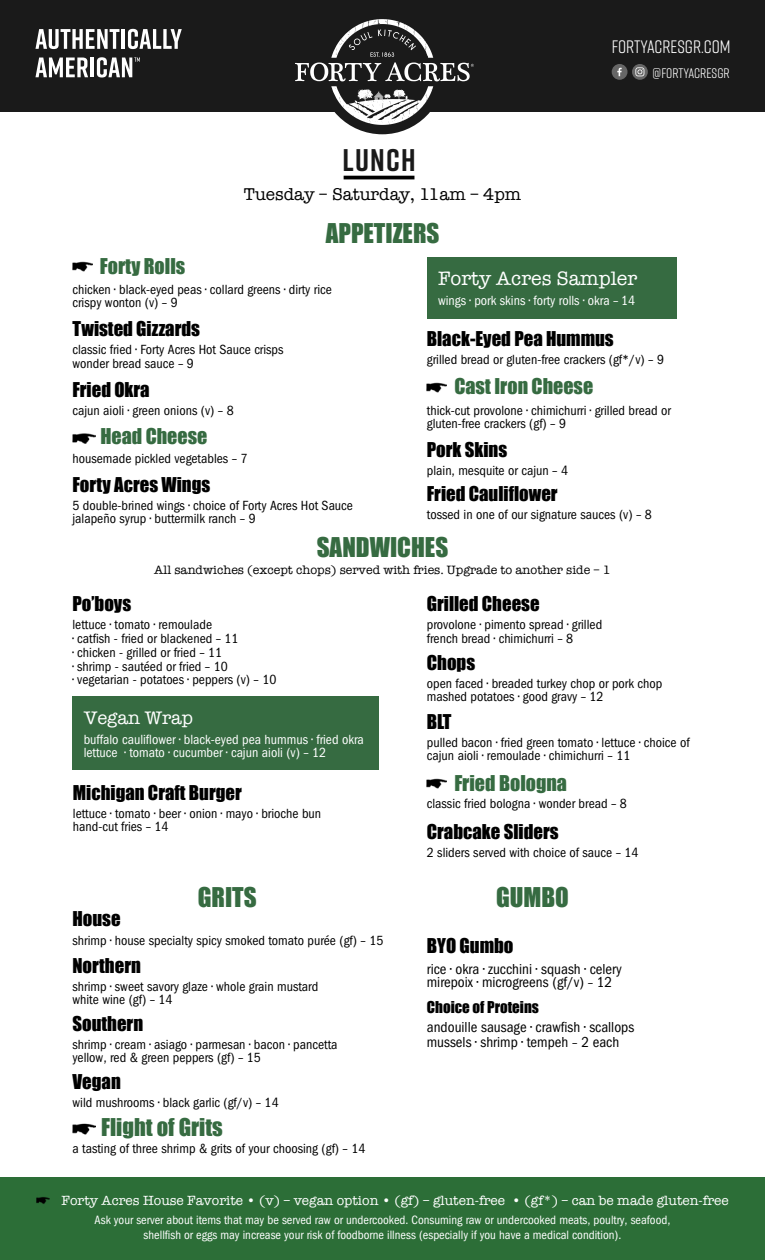
<style>
.page{position:relative;width:765px;height:1260px;background:#fff}
.page>*{position:absolute;margin:0;border:0;box-sizing:border-box;transform-origin:0 0}
.t1{font:700 31.25px "Rift";letter-spacing:.04em;color:#1a1a1a}
.t2{font:25px "Impact";color:#366b41}
.t3{font:22.5px "Impact";color:#366b41}
.t4{font:20px "Impact";color:#366b41}
.t5{font:20px "American Typewriter";color:#fff}
.t6{font:18.75px "Impact";color:#000}
.t7{font:18.75px "American Typewriter";color:#fff}
.t8{font:18px "Rift";color:#fff}
.t9{font:17.5px "American Typewriter";color:#000}
.t10{font:condensed 15px/13.1px "Franklin Gothic LT";color:#000}
.t11{font:15px "Impact";color:#000}
.t12{font:condensed 13.75px/13.1px "Franklin Gothic LT";color:#000}
.t13{font:condensed 13.75px/13.1px "Franklin Gothic LT";color:#fff}
.t14{font:13.75px "American Typewriter";color:#fff}
.t15{font:13.75px "Rift";color:#fff}
.t16{font:condensed 12.5px/15px "Franklin Gothic LT";color:#fff;text-align:center}
.t17{font:12.5px "American Typewriter";color:#000}
.s1{font-size:13.75px}
</style>
<div class="page">
<div style="left:0;top:1178px;width:765px;height:82px;background:#2c6e37"></div>
<img style="left:72px;top:261px;width:20px;height:11px">
<div style="left:427px;top:257px;width:250px;height:62px;background:#366b41"></div>
<img style="left:427px;top:382px;width:20px;height:11px">
<div style="left:72px;top:697px;width:307px;height:73px;background:#366b41"></div>
<img style="left:427px;top:778px;width:20px;height:11px">
<img style="left:73px;top:1123px;width:22px;height:12px">
<img style="left:73px;top:433px;width:22px;height:11px">
<div style="left:0;top:0;width:765px;height:111px;background:#1a1a1a"></div>
<svg style="left:35px;top:29px;width:84px;height:20px"></svg>
<hr style="left:122px;top:29px;width:3px;height:20px;background:#fff">
<svg style="left:128px;top:29px;width:54px;height:20px"></svg>
<svg style="left:35px;top:58px;width:53px;height:19px"></svg>
<hr style="left:91px;top:58px;width:3px;height:19px;background:#fff">
<svg style="left:97px;top:57px;width:43px;height:21px"></svg>
<div style="left:612px;top:64px;width:16px;height:16px;background:#666;border-radius:50%"></div>
<svg style="left:617px;top:68px;width:5px;height:8px"></svg>
<svg style="left:632px;top:64px;width:16px;height:16px"></svg>
<svg style="left:635px;top:67px;width:9px;height:9px"></svg>
<img style="left:36px;top:1197px;width:14px;height:7px">
<hr style="left:344px;top:176px;width:70px;height:3px;background:#000">
<div style="left:320px;top:10px;width:125px;height:124px;background:#1a1a1a;border-radius:50%"></div>
<svg style="left:295px;top:19px;width:179px;height:106px"></svg>
<h1 class="t1" style="left:343px;top:137px;width:75px">LUNCH</h1>
<p class="t9" style="left:244px;top:180px;width:279px">Tuesday – Saturday, 11am – 4pm</p>
<h2 class="t2" style="left:326px;top:214px;width:115px">APPETIZERS</h2>
<h3 class="t8" style="left:612px;top:34px;width:120px">FORTYACRESGR.COM</h3>
<p class="t15" style="left:653px;top:63px;width:79px">@FORTYACRESGR</p>
<h3 class="t4" style="left:100px;top:250px;width:87px">Forty Rolls</h3>
<p class="t12" style="left:72px;top:283px;width:261px">chicken • black-eyed peas • collard greens • dirty rice crispy wonton (v) – 9</p>
<h3 class="t6" style="left:72px;top:314px;width:129px">Twisted Gizzards</h3>
<p class="t12" style="left:72px;top:344px;width:213px">classic fried • Forty Acres Hot Sauce crisps wonder bread sauce – 9</p>
<h3 class="t6" style="left:72px;top:375px;width:79px">Fried Okra</h3>
<p class="t12" style="left:72px;top:404px;width:163px">cajun aioli • green onions (v) – 8</p>
<h3 class="t4" style="left:100px;top:421px;width:108px">Head Cheese</h3>
<p class="t12" style="left:72px;top:452px;width:177px">housemade pickled vegetables – 7</p>
<h3 class="t6" style="left:72px;top:470px;width:139px">Forty Acres Wings</h3>
<p class="t12" style="left:72px;top:499px;width:282px">5 double-brined wings • choice of Forty Acres Hot Sauce jalapeño syrup • buttermilk ranch – 9</p>
<h3 class="t5" style="left:438px;top:263px;width:201px">Forty Acres Sampler</h3>
<p class="t13" style="left:438px;top:294px;width:199px">wings • pork skins • forty rolls • okra – 14</p>
<h3 class="t6" style="left:427px;top:324px;width:188px">Black-Eyed Pea Hummus</h3>
<p class="t12" style="left:427px;top:353px;width:239px">grilled bread or gluten-free crackers (gf*/v) – 9</p>
<h3 class="t4" style="left:454px;top:371px;width:140px">Cast Iron Cheese</h3>
<p class="t12" style="left:427px;top:404px;width:246px">thick-cut provolone • chimichurri • grilled bread or gluten-free crackers (gf) – 9</p>
<h3 class="t6" style="left:427px;top:435px;width:82px">Pork Skins</h3>
<p class="t12" style="left:427px;top:464px;width:143px">plain, mesquite or cajun – 4</p>
<h3 class="t6" style="left:427px;top:479px;width:132px">Fried Cauliflower</h3>
<p class="t12" style="left:427px;top:508px;width:227px">tossed in one of our signature sauces (v) – 8</p>
<h2 class="t2" style="left:317px;top:528px;width:133px">SANDWICHES</h2>
<p class="t17" style="left:154px;top:561px;width:458px">All sandwiches (except chops) served with fries. Upgrade to another side – 1</p>
<h3 class="t6" style="left:72px;top:589px;width:60px">Po’boys</h3>
<p class="t12" style="left:72px;top:618px;width:141px">lettuce • tomato • remoulade</p>
<p class="t12" style="left:72px;top:632px;width:168px">• catfish - fried or blackened – 11</p>
<p class="t12" style="left:72px;top:646px;width:151px">• chicken - grilled or fried – 11</p>
<p class="t12" style="left:72px;top:660px;width:157px">• shrimp - sautéed or fried – 10</p>
<p class="t12" style="left:72px;top:673px;width:206px">• vegetarian - potatoes • peppers (v) – 10</p>
<h3 class="t7" style="left:84px;top:703px;width:111px">Vegan Wrap</h3>
<p class="t13" style="left:84px;top:733px;width:282px">buffalo cauliflower • black-eyed pea hummus • fried okra lettuce • tomato • cucumber • cajun aioli (v) – 12</p>
<h3 class="t6" style="left:73px;top:778px;width:170px">Michigan Craft Burger</h3>
<p class="t12" style="left:73px;top:807px;width:250px">lettuce • tomato • beer • onion • mayo • brioche bun hand-cut fries – 14</p>
<h3 class="t6" style="left:427px;top:589px;width:114px">Grilled Cheese</h3>
<p class="t12" style="left:427px;top:618px;width:177px;line-height:13.8px">provolone • pimento spread • grilled french bread • chimichurri – 8</p>
<h3 class="t6" style="left:427px;top:648px;width:50px">Chops</h3>
<p class="t12" style="left:427px;top:677px;width:237px">open faced • breaded turkey chop or pork chop mashed potatoes • good gravy – 12</p>
<h3 class="t6" style="left:427px;top:707px;width:26px">BLT</h3>
<p class="t12" style="left:427px;top:736px;width:264px">pulled bacon • fried green tomato • lettuce • choice of cajun aioli • remoulade • chimichurri – 11</p>
<h3 class="t4" style="left:454px;top:767px;width:114px">Fried Bologna</h3>
<p class="t12" style="left:427px;top:797px;width:202px">classic fried bologna • wonder bread – 8</p>
<h3 class="t6" style="left:427px;top:817px;width:133px">Crabcake Sliders</h3>
<p class="t12" style="left:427px;top:846px;width:213px">2 sliders served with choice of sauce – 14</p>
<h2 class="t2" style="left:198px;top:878px;width:60px">GRITS</h2>
<h2 class="t2" style="left:496px;top:878px;width:74px">GUMBO</h2>
<h3 class="t6" style="left:72px;top:904px;width:50px">House</h3>
<p class="t12" style="left:72px;top:934px;width:312px">shrimp • house specialty spicy smoked tomato purée (gf) – 15</p>
<h3 class="t6" style="left:72px;top:951px;width:70px">Northern</h3>
<p class="t12" style="left:72px;top:980px;width:247px">shrimp • sweet savory glaze • whole grain mustard white wine (gf) – 14</p>
<h3 class="t6" style="left:72px;top:1009px;width:72px">Southern</h3>
<p class="t12" style="left:72px;top:1038px;width:267px">shrimp • cream • asiago • parmesan • bacon • pancetta yellow, red &amp; green peppers (gf) – 15</p>
<h3 class="t6" style="left:72px;top:1067px;width:50px">Vegan</h3>
<p class="t12" style="left:72px;top:1096px;width:208px">wild mushrooms • black garlic (gf/v) – 14</p>
<h3 class="t3" style="left:101px;top:1110px;width:123px">Flight of Grits</h3>
<p class="t12" style="left:72px;top:1142px;width:295px">a tasting of three shrimp &amp; grits of your choosing (gf) – 14</p>
<h3 class="t6" style="left:427px;top:931px;width:88px">BYO Gumbo</h3>
<p class="t10" style="left:427px;top:963px;width:196px">rice • okra • zucchini • squash • celery mirepoix • microgreens (gf/v) <span class="s1">–</span> 12</p>
<p class="t11" style="left:427px;top:996px;width:114px">Choice of Proteins</p>
<p class="t10" style="left:427px;top:1020px;width:209px;line-height:14.2px">andouille sausage • crawfish • scallops mussels • shrimp • tempeh <span class="s1">–</span> 2 each</p>
<p class="t14" style="left:62px;top:1190px;width:669px">Forty Acres House Favorite • (v) – vegan option • (gf) – gluten-free • (gf*) – can be made gluten-free</p>
<p class="t16" style="left:95px;top:1213px;width:577px">Ask your server about items that may be served raw or undercooked. Consuming raw or undercooked meats, poultry, seafood, shellfish or eggs may increase your risk of foodborne illness (especially if you have a medical condition).</p>
</div>
